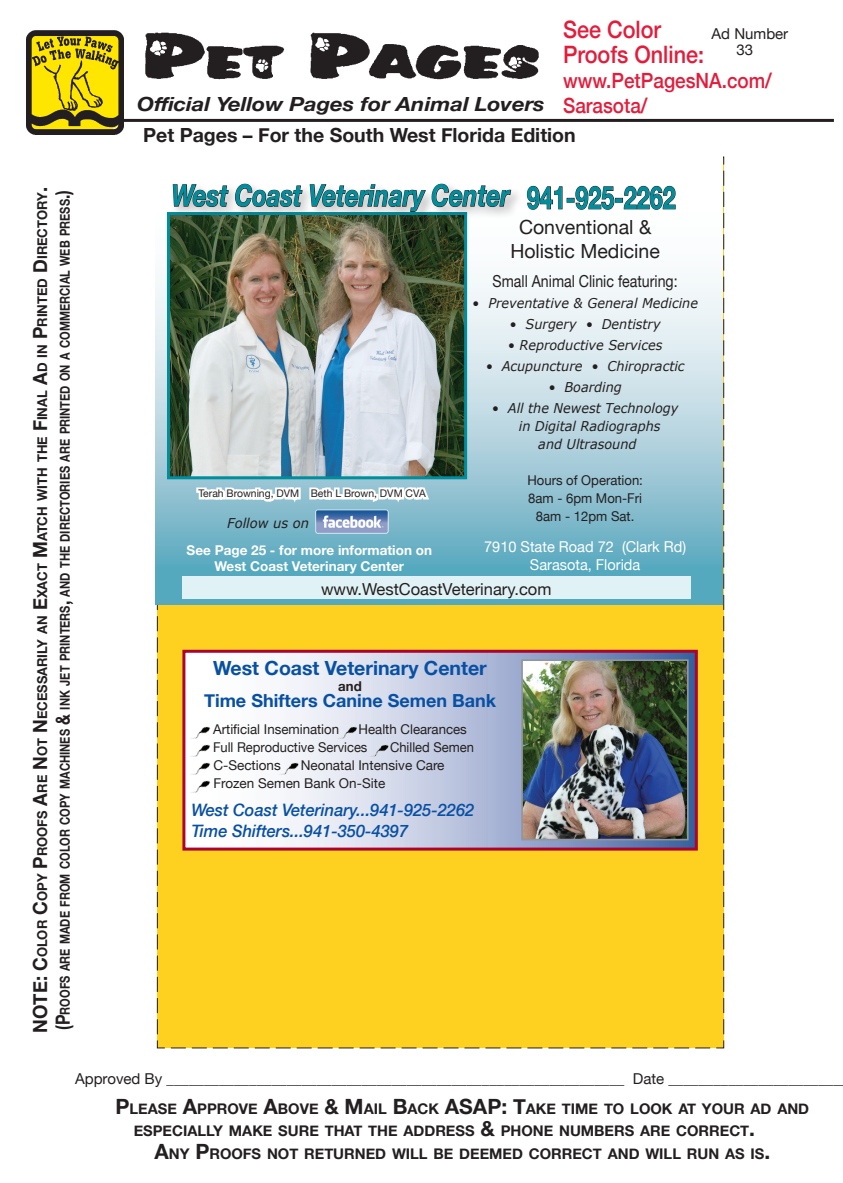
<style>
.page{position:relative;width:843px;height:1183px;background:#fff}
.page>*{position:absolute;margin:0;border:0;box-sizing:border-box;transform-origin:0 0}
.t1{font:700 31.5px "Helvetica Neue";color:#008d9c;scale:.74 1}
.t2{font:italic 700 30px "Helvetica Neue";color:#008d9c;scale:.8 1}
.t3{font:500 24px/25px "Helvetica Neue";color:#e41c3b;scale:.9 1}
.t4{font:500 21px/25px "Helvetica Neue";color:#e41c3b;scale:.9 1}
.t5{font:700 19.5px "Helvetica Neue";color:#231f20}
.t6{font:italic 700 19.5px "Helvetica Neue";color:#231f20;scale:1.13 1}
.t7{font:19.5px/24px "Helvetica Neue";color:#231f20;text-align:center}
.t8{font:700 19.5px "Helvetica Neue";color:#0850a3}
.t9{font:700 18px "Helvetica Neue";color:#0850a3}
.t10{font:italic 500 17.1px/20.5px "Helvetica Neue";color:#0850a3;scale:.96 1}
.t11{font:16.5px "Helvetica Neue";color:#231f20}
.t12{font:16.5px "Helvetica Neue";color:#231f20;scale:.86 1}
.t13{font:15px/16.5px "Helvetica Neue";color:#231f20}
.t14{font:15px/18px "Helvetica Neue";color:#fff;text-align:center}
.t15{font:700 14.7px "Helvetica Neue";color:#231f20}
.t16{font:700 13.65px/22.6px "Helvetica Neue";color:#231f20;scale:.95 1}
.t17{font:italic 13.5px "Verdana";color:#231f20;scale:.95 1}
.t18{font:13.5px/18px "Helvetica Neue";color:#231f20;text-align:center}
.t19{font:700 13.5px/16.2px "Helvetica Neue";color:#fff;text-align:center}
.t20{font:13.5px "Helvetica Neue";color:#231f20;scale:.96 1}
.t21{font:italic 13.5px "Verdana";color:#231f20}
.t22{font:700 13.5px "Helvetica Neue";color:#231f20}
.t23{font:10.5px "Helvetica Neue";color:#231f20}
.s1{font-size:19.5px}
.s2{font-size:21px}
</style>
<div class="page">
<hr style="left:40px;top:119px;width:793px;height:3px;background:#231f20">
<img style="left:145px;top:32px;width:394px;height:48px">
<img style="left:26px;top:31px;width:98px;height:103px">
<div style="left:156px;top:156px;width:568px;height:892px;background:#fed020"></div>
<svg style="left:155px;top:157px;width:567px;height:447px;background:#a1cbd9"></svg>
<div style="left:182px;top:576px;width:508px;height:22px;background:#e1f2f6"></div>
<img style="left:171px;top:305px;width:292px;height:170px">
<div style="left:167px;top:212px;width:300px;height:267px;border:3px solid #008d9c"></div>
<svg style="left:194px;top:456px;width:238px;height:78px;background:#a3c8d3"></svg>
<img style="left:315px;top:510px;width:73px;height:24px">
<img style="left:168px;top:156px;width:542px;height:149px">
<div style="left:184px;top:651px;width:512px;height:198px;background:linear-gradient(to right,#fff,#4e6da9)"></div>
<div style="left:182px;top:650px;width:515px;height:200px;border:3px solid #ab0333"></div>
<img style="left:524px;top:662px;width:161px;height:175px">
<div style="left:521px;top:659px;width:167px;height:181px;border:2px solid #939598"></div>
<img style="left:334px;top:720px;width:26px;height:27px">
<img style="left:187px;top:720px;width:26px;height:18px">
<img style="left:187px;top:738px;width:26px;height:18px">
<img style="left:366px;top:738px;width:26px;height:27px">
<img style="left:187px;top:756px;width:26px;height:18px">
<img style="left:276px;top:756px;width:26px;height:27px">
<img style="left:187px;top:774px;width:26px;height:27px">
<p class="t16" style="left:31px;top:1033px;width:891px;rotate:-90deg"><span class="s1">NOTE: C</span>OLOR <span class="s1">C</span>OPY <span class="s1">P</span>ROOFS <span class="s1">A</span>RE <span class="s1">N</span>OT <span class="s1">N</span>ECESSARILY AN <span class="s1">E</span>XACT <span class="s1">M</span>ATCH WITH THE <span class="s1">F</span>INAL <span class="s1">A</span>D IN <span class="s1">P</span>RINTED <span class="s1">D</span>IRECTORY<span class="s1">. (P</span>ROOFS ARE MADE FROM COLOR COPY MACHINES <span class="s1">&amp;</span> INK JET PRINTERS<span class="s1">,</span> AND THE DIRECTORIES ARE PRINTED ON A COMMERCIAL WEB PRESS<span class="s1">.)</span></p>
<h3 class="t3" style="left:563px;top:15px;width:158px">See Color<br>Proofs Online:</h3>
<h3 class="t4" style="left:563px;top:67px;width:233px">www.PetPagesNA.com/<br>Sarasota/</h3>
<p class="t13" style="left:736px;top:26px;width:53px;text-indent:-25px">Ad Number<br>33</p>
<h3 class="t6" style="left:137px;top:88px;width:362px">Official Yellow Pages for Animal Lovers</h3>
<h3 class="t5" style="left:143px;top:119px;width:434px">Pet Pages – For the South West Florida Edition</h3>
<h2 class="t2" style="left:171px;top:172px;width:424px">West Coast Veterinary Center</h2>
<h1 class="t1" style="left:527px;top:173px;width:202px">941-925-2262</h1>
<p class="t23" style="left:198px;top:486px;width:229px">Terah Browning, DVM Beth L Brown, DVM CVA</p>
<p class="t21" style="left:227px;top:514px;width:83px">Follow us on</p>
<p class="t19" style="left:187px;top:542px;width:247px">See Page 25 - for more information on<br>West Coast Veterinary Center</p>
<h3 class="t7" style="left:510px;top:216px;width:151px">Conventional &amp;<br>Holistic Medicine</h3>
<p class="t12" style="left:492px;top:269px;width:217px">Small Animal Clinic featuring:</p>
<p class="t17" style="left:472px;top:294px;width:239px">• Preventative &amp; General Medicine</p>
<p class="t17" style="left:509px;top:315px;width:160px">• Surgery • Dentistry</p>
<p class="t17" style="left:508px;top:336px;width:164px">• Reproductive Services</p>
<p class="t17" style="left:485px;top:357px;width:211px">• Acupuncture • Chiropractic</p>
<p class="t17" style="left:548px;top:378px;width:79px">• Boarding</p>
<p class="t17" style="left:492px;top:399px;width:198px">• All the Newest Technology</p>
<p class="t17" style="left:518px;top:417px;width:151px">in Digital Radiographs</p>
<p class="t17" style="left:538px;top:435px;width:105px">and Ultrasound</p>
<p class="t18" style="left:527px;top:472px;width:117px">Hours of Operation:<br>8am - 6pm Mon-Fri<br>8am - 12pm Sat.</p>
<p class="t14" style="left:484px;top:539px;width:203px">7910 State Road 72 (Clark Rd)<br>Sarasota, Florida</p>
<p class="t11" style="left:321px;top:577px;width:232px">www.WestCoastVeterinary.com</p>
<h3 class="t8" style="left:213px;top:652px;width:275px">West Coast Veterinary Center</h3>
<p class="t22" style="left:338px;top:675px;width:25px">and</p>
<h3 class="t9" style="left:204px;top:686px;width:293px">Time Shifters Canine Semen Bank</h3>
<p class="t18" style="left:205px;top:721px;width:263px">• Artificial Insemination • Health Clearances</p>
<p class="t20" style="left:205px;top:737px;width:282px">• Full Reproductive Services • Chilled Semen</p>
<p class="t18" style="left:205px;top:757px;width:241px">• C-Sections • Neonatal Intensive Care</p>
<p class="t18" style="left:205px;top:775px;width:182px">• Frozen Semen Bank On-Site</p>
<p class="t10" style="left:191px;top:798px;width:296px">West Coast Veterinary...941-925-2262<br>Time Shifters...941-350-4397</p>
<p class="t13" style="left:75px;top:1071px;width:767px">Approved By _____________________________________________________________ Date _______________________</p>
<p class="t15" style="left:115px;top:1097px;width:345px"><span class="s2">P</span>LEASE <span class="s2">A</span>PPROVE <span class="s2">A</span>BOVE <span class="s2">&amp; M</span>AIL <span class="s2">B</span>ACK <span class="s2">ASA</span></p>
<p class="t15" style="left:487px;top:1097px;width:323px"><span class="s2">P: T</span>AKE TIME TO LOOK AT YOUR AD AND</p>
<p class="t15" style="left:134px;top:1119px;width:622px">ESPECIALLY MAKE SURE THAT THE ADDRESS <span class="s2">&amp;</span> PHONE NUMBERS ARE CORRECT<span class="s2">.</span></p>
<p class="t15" style="left:154px;top:1142px;width:617px"><span class="s2">A</span>NY <span class="s2">P</span>ROOFS NOT RETURNED WILL BE DEEMED CORRECT AND WILL RUN AS IS<span class="s2">.</span></p>
</div>
